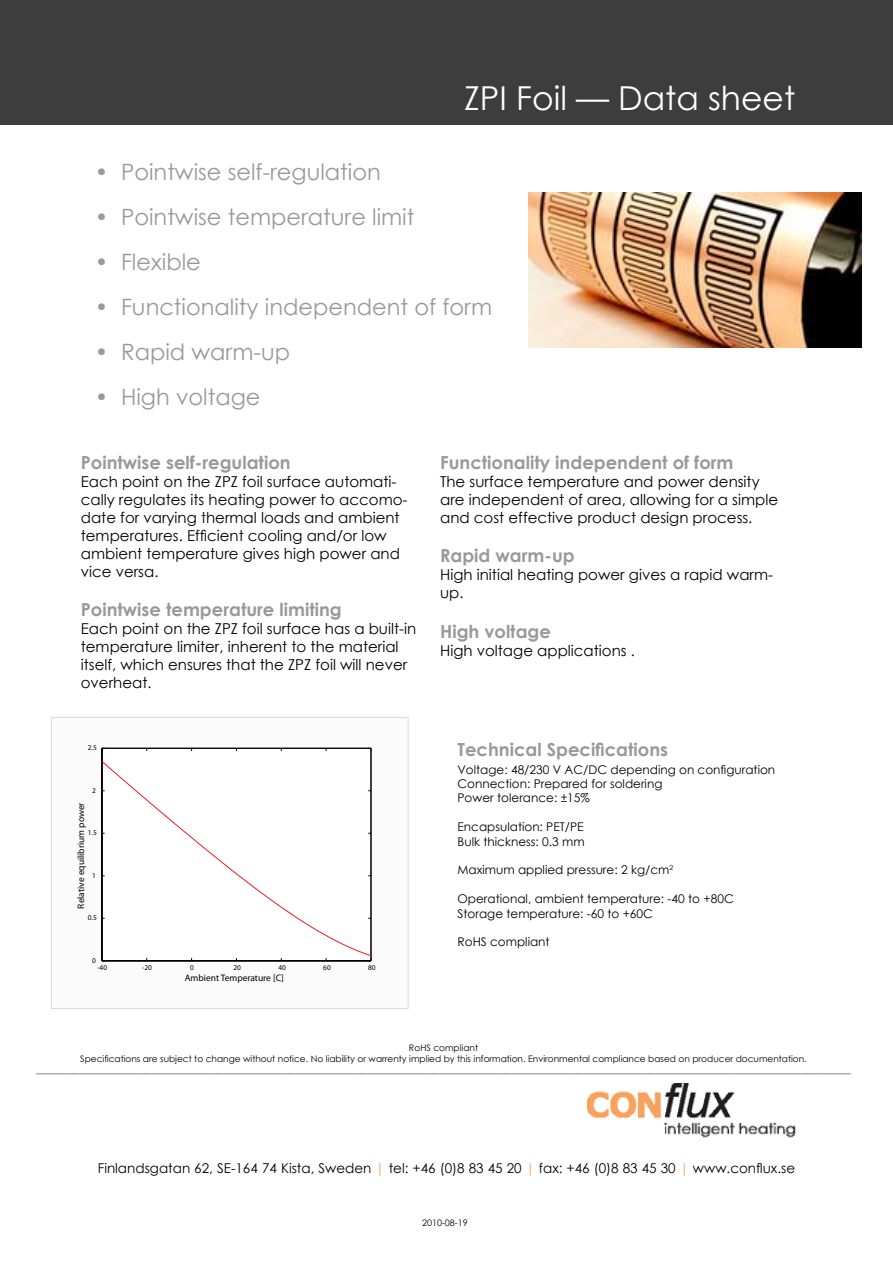
<style>
.page{position:relative;width:893px;height:1263px;background:#fff}
.page>*{position:absolute;margin:0;border:0;box-sizing:border-box;transform-origin:0 0}
.t1{font:33px "Century Gothic";color:#fff}
.t2{font:22.5px "Century Gothic";color:#999}
.t3{font:700 18px "Century Gothic";color:#999}
.t4{font:15px/18px "Century Gothic";color:#000}
.t5{font:13.5px "Century Gothic";color:#000}
.t6{font:12px/14.4px "Century Gothic";color:#000}
.t7{font:9.45px "Myriad Pro";color:#000}
.t8{font:9px/10.8px "Century Gothic";color:#000;text-align:center}
.t9{font:7.35px "Myriad Pro";color:#000}
.s1{color:#f9a25e}
</style>
<div class="page">
<div style="left:0;top:0;width:893px;height:124px;background:#3d3d3d"></div>
<img style="left:587px;top:1083px;width:208px;height:55px">
<img style="left:529px;top:193px;width:333px;height:154px">
<div style="left:51px;top:717px;width:358px;height:292px;background:#fbfbfb"></div>
<div style="left:102px;top:748px;width:269px;height:213px;background:#fff"></div>
<hr style="left:102px;top:748px;width:269px;height:1px;background:#000">
<hr style="left:102px;top:960px;width:269px;height:1px;background:#000">
<hr style="left:371px;top:748px;width:1px;height:213px;background:#000">
<hr style="left:102px;top:748px;width:1px;height:213px;background:#000">
<svg style="left:101px;top:760px;width:271px;height:196px"></svg>
<h1 class="t1" style="left:464px;top:75px;width:333px">ZPI Foil — Data sheet</h1>
<h2 class="t2" style="left:95px;top:156px;width:287px">• Pointwise self-regulation</h2>
<h2 class="t2" style="left:95px;top:201px;width:321px">• Pointwise temperature limit</h2>
<h2 class="t2" style="left:95px;top:246px;width:107px">• Flexible</h2>
<h2 class="t2" style="left:95px;top:291px;width:399px">• Functionality independent of form</h2>
<h2 class="t2" style="left:95px;top:336px;width:197px">• Rapid warm-up</h2>
<h2 class="t2" style="left:95px;top:381px;width:167px">• High voltage</h2>
<p class="t3" style="left:81px;top:448px;width:211px">Pointwise self-regulation</p>
<p class="t4" style="left:81px;top:472px;width:328px">Each point on the ZPZ foil surface automati&shy;cally regulates its heating power to accomo&shy;date for varying thermal loads and ambient temperatures. Efficient cooling and/or low ambient temperature gives high power and vice versa.</p>
<p class="t3" style="left:81px;top:596px;width:263px">Pointwise temperature limiting</p>
<p class="t4" style="left:81px;top:619px;width:337px">Each point on the ZPZ foil surface has a built-in temperature limiter, inherent to the material itself, which ensures that the ZPZ foil will never overheat.</p>
<p class="t9" style="left:88px;top:743px;width:11px">2.5</p>
<p class="t9" style="left:92px;top:786px;width:5px">2</p>
<p class="t7" style="left:75px;top:908px;width:108px;rotate:-90deg">Relative equilibrium power</p>
<p class="t9" style="left:88px;top:828px;width:11px">1.5</p>
<p class="t9" style="left:92px;top:871px;width:5px">1</p>
<p class="t9" style="left:88px;top:913px;width:11px">0.5</p>
<p class="t9" style="left:92px;top:956px;width:5px">0</p>
<p class="t9" style="left:97px;top:963px;width:11px">-40</p>
<p class="t9" style="left:142px;top:963px;width:11px">-20</p>
<p class="t9" style="left:190px;top:963px;width:5px">0</p>
<p class="t9" style="left:234px;top:963px;width:9px">20</p>
<p class="t9" style="left:278px;top:963px;width:9px">40</p>
<p class="t9" style="left:323px;top:963px;width:9px">60</p>
<p class="t9" style="left:368px;top:963px;width:9px">80</p>
<p class="t7" style="left:185px;top:972px;width:101px">Ambient Temperature [C]</p>
<p class="t3" style="left:440px;top:448px;width:295px">Functionality independent of form</p>
<p class="t4" style="left:440px;top:472px;width:340px">The surface temperature and power density are independent of area, allowing for a simple and cost effective product design process.</p>
<p class="t3" style="left:440px;top:542px;width:136px">Rapid warm-up</p>
<p class="t4" style="left:440px;top:565px;width:335px">High initial heating power gives a rapid warm&shy;up.</p>
<p class="t3" style="left:440px;top:617px;width:112px">High voltage</p>
<p class="t4" style="left:440px;top:641px;width:196px">High voltage applications .</p>
<p class="t3" style="left:458px;top:736px;width:212px">Technical Specifications</p>
<p class="t6" style="left:458px;top:762px;width:319px">Voltage: 48/230 V AC/DC depending on configuration<br>Connection: Prepared for soldering<br>Power tolerance: ±15%</p>
<p class="t6" style="left:458px;top:819px;width:129px">Encapsulation: PET/PE<br>Bulk thickness: 0.3 mm</p>
<p class="t6" style="left:458px;top:863px;width:217px">Maximum applied pressure: 2 kg/cm<sup>2</sup></p>
<p class="t6" style="left:458px;top:891px;width:278px">Operational, ambient temperature: -40 to +80C<br>Storage temperature: -60 to +60C</p>
<p class="t6" style="left:458px;top:935px;width:94px">RoHS compliant</p>
<p class="t8" style="left:37px;top:1042px;width:816px">RoHS compliant<br>Specifications are subject to change without notice. No liability or warrenty implied by this information. Environmental compliance based on producer documentation. _____________________________________________________________________________________________________________________________________________________________________________________</p>
<p class="t5" style="left:98px;top:1159px;width:699px">Finlandsgatan 62, SE-164 74 Kista, Sweden <span class="s1">|</span> tel: +46 (0)8 83 45 20 <span class="s1">|</span> fax: +46 (0)8 83 45 30 <span class="s1">|</span> www.conflux.se</p>
<p class="t8" style="left:422px;top:1217px;width:47px">2010-08-19</p>
</div>
